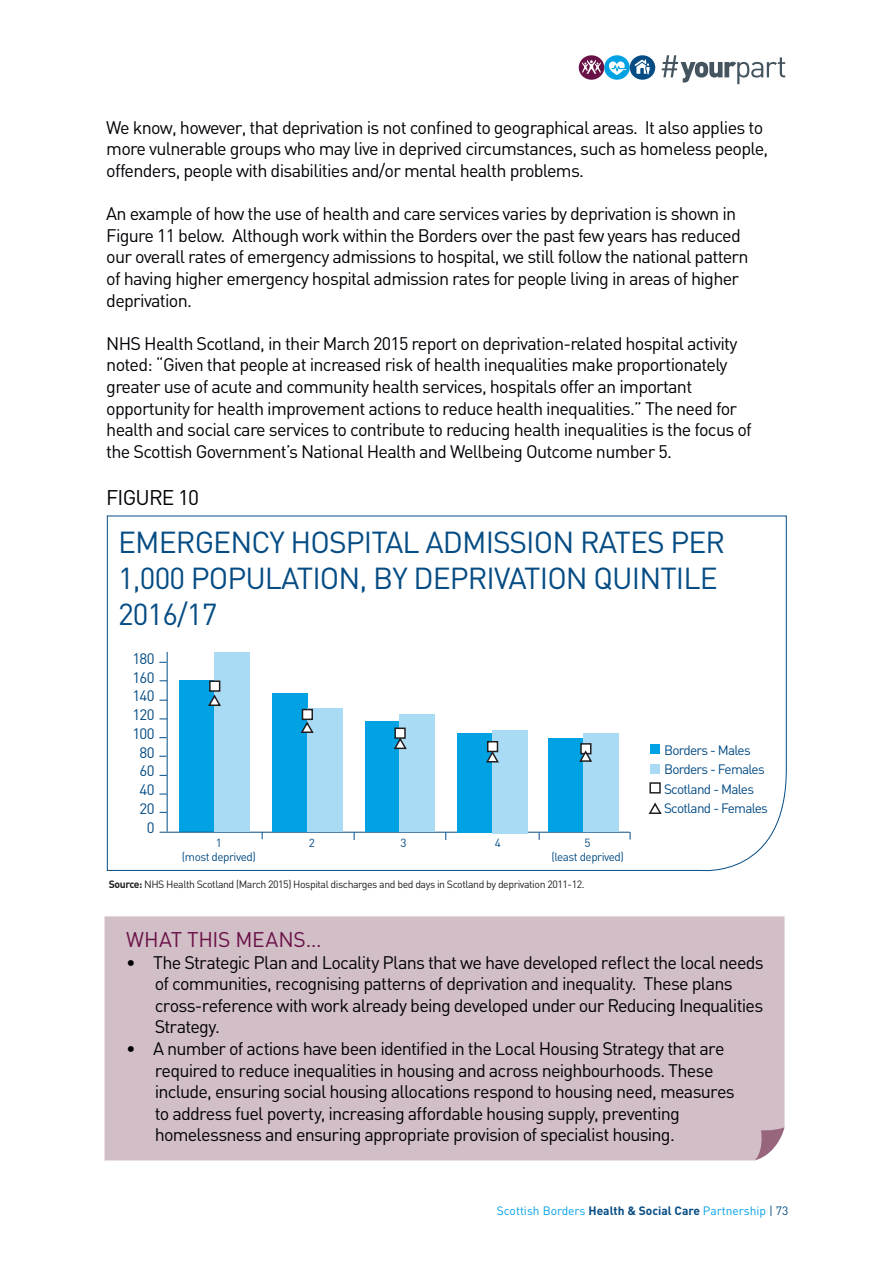
<style>
.page{position:relative;width:893px;height:1263px;background:#fff}
.page>*{position:absolute;margin:0;border:0;box-sizing:border-box;transform-origin:0 0}
.t1{font:30px/36px "DIN";letter-spacing:-.03em;color:#054c84}
.t2{font:21px "DIN";letter-spacing:-.005em;color:#691247}
.t3{font:21px "DIN";letter-spacing:-.04em;color:#000006}
.t4{font:18px/21.6px "DIN";letter-spacing:-.04em;color:#000006}
.t5{font:15px/18.8px "DIN";letter-spacing:-.04em;color:#054c84;text-align:right}
.t6{font:13.5px/19.5px "DIN";letter-spacing:-.05em;color:#054c84}
.t7{font:12px "DIN";color:#00a2e4}
.t8{font:11.7px "DIN";letter-spacing:-.04em;color:#054c84}
.t9{font:10.5px "DIN";letter-spacing:-.04em;color:#231f20}
.s1{font-weight:700}
.s2{font-weight:700;color:#054c84}
.s3{color:#054c84}
</style>
<div class="page">
<div style="left:604px;top:55px;width:26px;height:25px;background:#00a2e4;border-radius:50%"></div>
<div style="left:579px;top:55px;width:25px;height:25px;background:#691247;border-radius:50%"></div>
<svg style="left:582px;top:60px;width:19px;height:14px"></svg>
<div style="left:630px;top:55px;width:25px;height:25px;background:#054c84;border-radius:50%"></div>
<svg style="left:662px;top:55px;width:123px;height:29px"></svg>
<svg style="left:635px;top:60px;width:15px;height:15px"></svg>
<svg style="left:609px;top:61px;width:17px;height:14px"></svg>
<svg style="left:107px;top:515px;width:680px;height:357px"></svg>
<svg style="left:647px;top:802px;width:16px;height:13px"></svg>
<hr style="left:167px;top:652px;width:1px;height:179px;background:#054c84">
<div style="left:180px;top:680px;width:35px;height:151px;background:#00a2e4"></div>
<hr style="left:160px;top:832px;width:470px;height:1px;background:#054c84">
<div style="left:650px;top:744px;width:10px;height:9px;background:#00a2e4"></div>
<div style="left:650px;top:764px;width:9px;height:10px;background:#aadbf5"></div>
<div style="left:214px;top:652px;width:35px;height:179px;background:#aadbf5"></div>
<div style="left:272px;top:693px;width:35px;height:139px;background:#00a2e4"></div>
<div style="left:307px;top:709px;width:35px;height:123px;background:#aadbf5"></div>
<div style="left:365px;top:721px;width:35px;height:111px;background:#00a2e4"></div>
<div style="left:400px;top:714px;width:35px;height:118px;background:#aadbf5"></div>
<div style="left:458px;top:734px;width:35px;height:99px;background:#00a2e4"></div>
<div style="left:492px;top:730px;width:35px;height:103px;background:#aadbf5"></div>
<div style="left:549px;top:739px;width:35px;height:93px;background:#00a2e4"></div>
<div style="left:584px;top:734px;width:35px;height:98px;background:#aadbf5"></div>
<div style="left:210px;top:681px;width:10px;height:10px;background:#fff"></div>
<div style="left:209px;top:680px;width:11px;height:12px;border:2px solid #231f20"></div>
<div style="left:302px;top:709px;width:10px;height:10px;background:#fff"></div>
<div style="left:302px;top:709px;width:11px;height:11px;border:2px solid #231f20"></div>
<div style="left:395px;top:728px;width:10px;height:10px;background:#fff"></div>
<div style="left:394px;top:727px;width:12px;height:12px;border:2px solid #231f20"></div>
<div style="left:488px;top:742px;width:9px;height:9px;background:#fff"></div>
<div style="left:487px;top:741px;width:11px;height:11px;border:2px solid #231f20"></div>
<div style="left:581px;top:744px;width:10px;height:10px;background:#fff"></div>
<div style="left:580px;top:743px;width:11px;height:11px;border:2px solid #231f20"></div>
<div style="left:105px;top:916px;width:679px;height:244px;background:#d2bec7"></div>
<svg style="left:755px;top:1127px;width:29px;height:33px"></svg>
<svg style="left:208px;top:694px;width:13px;height:12px"></svg>
<svg style="left:300px;top:721px;width:14px;height:12px"></svg>
<svg style="left:393px;top:737px;width:14px;height:13px"></svg>
<svg style="left:486px;top:750px;width:13px;height:13px"></svg>
<svg style="left:579px;top:750px;width:13px;height:12px"></svg>
<p class="t4" style="left:106px;top:116px;width:663px">We know, however, that deprivation is not confined to geographical areas. It also applies to more vulnerable groups who may live in deprived circumstances, such as homeless people, offenders, people with disabilities and/or mental health problems.</p>
<p class="t4" style="left:106px;top:202px;width:644px">An example of how the use of health and care services varies by deprivation is shown in Figure 11 below. Although work within the Borders over the past few years has reduced our overall rates of emergency admissions to hospital, we still follow the national pattern of having higher emergency hospital admission rates for people living in areas of higher deprivation.</p>
<p class="t4" style="left:106px;top:332px;width:647px">NHS Health Scotland, in their March 2015 report on deprivation-related hospital activity noted: “Given that people at increased risk of health inequalities make proportionately greater use of acute and community health services, hospitals offer an important opportunity for health improvement actions to reduce health inequalities.” The need for health and social care services to contribute to reducing health inequalities is the focus of the Scottish Government’s National Health and Wellbeing Outcome number 5.</p>
<p class="t3" style="left:106px;top:484px;width:94px">FIGURE 10</p>
<h1 class="t1" style="left:118px;top:524px;width:609px">EMERGENCY HOSPITAL ADMISSION RATES PER<br>1,000 POPULATION, BY DEPRIVATION QUINTILE<br>2016/17</h1>
<p class="t5" style="left:132px;top:649px;width:24px">180<br>160<br>140<br>120<br>100<br>80<br>60<br>40<br>20<br>0</p>
<p class="t8" style="left:216px;top:835px;width:8px">1</p>
<p class="t8" style="left:309px;top:835px;width:8px">2</p>
<p class="t8" style="left:400px;top:835px;width:8px">3</p>
<p class="t8" style="left:495px;top:835px;width:8px">4</p>
<p class="t8" style="left:585px;top:835px;width:8px">5</p>
<p class="t8" style="left:182px;top:849px;width:75px">(most deprived)</p>
<p class="t8" style="left:551px;top:849px;width:74px">(least deprived)</p>
<p class="t9" style="left:109px;top:877px;width:477px"><span class="s1">Source:</span> NHS Health Scotland (March 2015) Hospital discharges and bed days in Scotland by deprivation 2011-12.</p>
<p class="t6" style="left:664px;top:740px;width:105px">Borders - Males<br>Borders - Females<br>Scotland - Males<br>Scotland - Females</p>
<p class="t2" style="left:126px;top:926px;width:197px">WHAT THIS MEANS…</p>
<p class="t4" style="left:155px;top:951px;width:610px;text-indent:-28px">• The Strategic Plan and Locality Plans that we have developed reflect the local needs of communities, recognising patterns of deprivation and inequality. These plans cross-reference with work already being developed under our Reducing Inequalities Strategy.</p>
<p class="t4" style="left:155px;top:1037px;width:582px;text-indent:-28px">• A number of actions have been identified in the Local Housing Strategy that are required to reduce inequalities in housing and across neighbourhoods. These include, ensuring social housing allocations respond to housing need, measures to address fuel poverty, increasing affordable housing supply, preventing homelessness and ensuring appropriate provision of specialist housing.</p>
<p class="t7" style="left:497px;top:1203px;width:293px">Scottish Borders <span class="s2">Health &amp; Social Care</span> Partnership <span class="s3">| 73</span></p>
</div>
